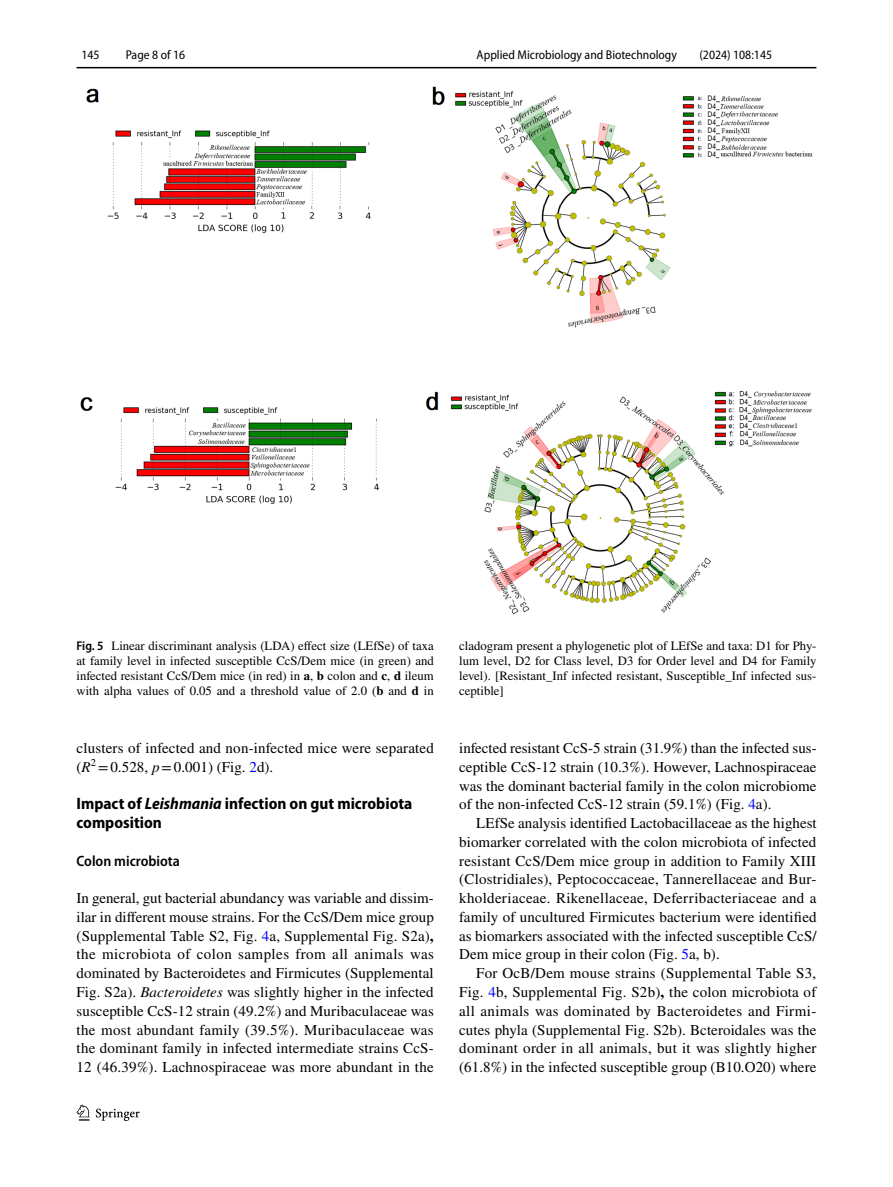
<style>
.page{position:relative;width:893px;height:1187px;background:#fff}
.page>*{position:absolute;margin:0;border:0;box-sizing:border-box;transform-origin:0 0}
.t1{font:700 semi-condensed 16.5px/18.8px "Myriad Pro";color:#000}
.t2{font:15px/18.8px "STIX";letter-spacing:.005em;color:#000;text-align:justify}
.t3{font:600 semi-condensed 15px "Myriad Pro";color:#000}
.t4{font:12.75px/15px "STIX";color:#000;text-align:justify}
.t5{font:semi-condensed 12.75px "Myriad Pro";color:#000}
.s1{font-family:"Myriad Pro";font-weight:600;font-stretch:semi-condensed}
.s2{font-weight:700}
.s3{font-style:italic}
.s4{color:#00f}
</style>
<div class="page">
<hr style="left:77px;top:67px;width:739px;height:1px;background:#000">
<svg style="left:77px;top:1104px;width:12px;height:16px"></svg>
<svg style="left:96px;top:1108px;width:44px;height:12px"></svg>
<img style="left:81px;top:87px;width:731px;height:528px">
<p class="t5" style="left:82px;top:48px;width:20px">145</p>
<p class="t5" style="left:126px;top:48px;width:61px">Page 8 of 16</p>
<p class="t5" style="left:477px;top:48px;width:202px">Applied Microbiology and Biotechnology</p>
<p class="t5" style="left:699px;top:48px;width:74px">(2024) 108:145</p>
<p class="t4" style="left:77px;top:639px;width:359px"><span class="s1">Fig. 5</span> Linear discriminant analysis (LDA) effect size (LEfSe) of taxa at family level in infected susceptible CcS/Dem mice (in green) and infected resistant CcS/Dem mice (in red) in <span class="s2">a</span>, <span class="s2">b</span> colon and <span class="s2">c</span>, <span class="s2">d</span> ileum with alpha values of 0.05 and a threshold value of 2.0 (<span class="s2">b</span> and <span class="s2">d</span> in</p>
<p class="t4" style="left:459px;top:639px;width:359px">cladogram present a phylogenetic plot of LEfSe and taxa: D1 for Phy&shy;lum level, D2 for Class level, D3 for Order level and D4 for Family level). [Resistant_Inf infected resistant, Susceptible_Inf infected sus&shy;ceptible]</p>
<p class="t2" style="left:77px;top:739px;width:359px">clusters of infected and non-infected mice were separated (<span class="s3">R</span><sup>2</sup> =0.528, <span class="s3">p</span>=0.001) (Fig. <span class="s4">2</span>d).</p>
<p class="t1" style="left:77px;top:794px;width:337px">Impact of <span class="s3">Leishmania</span> infection on gut microbiota composition</p>
<p class="t3" style="left:77px;top:852px;width:105px">Colon microbiota</p>
<p class="t2" style="left:77px;top:889px;width:359px">In general, gut bacterial abundancy was variable and dissim&shy;ilar in different mouse strains. For the CcS/Dem mice group (Supplemental Table S2, Fig. <span class="s4">4</span>a, Supplemental Fig. S2a)<span class="s2">, </span>the microbiota of colon samples from all animals was dominated by Bacteroidetes and Firmicutes (Supplemental Fig. S2a). <span class="s3">Bacteroidetes</span> was slightly higher in the infected susceptible CcS-12 strain (49.2%) and Muribaculaceae was the most abundant family (39.5%). Muribaculaceae was the dominant family in infected intermediate strains CcS-12 (46.39%). Lachnospiraceae was more abundant in the</p>
<p class="t2" style="left:459px;top:739px;width:359px">infected resistant CcS-5 strain (31.9%) than the infected sus&shy;ceptible CcS-12 strain (10.3%). However, Lachnospiraceae was the dominant bacterial family in the colon microbiome of the non-infected CcS-12 strain (59.1%) (Fig. <span class="s4">4</span>a).</p>
<p class="t2" style="left:459px;top:814px;width:359px;text-indent:17px">LEfSe analysis identified Lactobacillaceae as the highest biomarker correlated with the colon microbiota of infected resistant CcS/Dem mice group in addition to Family XIII (Clostridiales), Peptococcaceae, Tannerellaceae and Bur&shy;kholderiaceae. Rikenellaceae, Deferribacteriaceae and a family of uncultured Firmicutes bacterium were identified as biomarkers associated with the infected susceptible CcS/ Dem mice group in their colon (Fig. <span class="s4">5</span>a, b).</p>
<p class="t2" style="left:459px;top:964px;width:359px;text-indent:17px">For OcB/Dem mouse strains (Supplemental Table S3, Fig. <span class="s4">4</span>b, Supplemental Fig. S2b)<span class="s2">,</span> the colon microbiota of all animals was dominated by Bacteroidetes and Firmi&shy;cutes phyla (Supplemental Fig. S2b). Bcteroidales was the dominant order in all animals, but it was slightly higher (61.8%) in the infected susceptible group (B10.O20) where</p>
</div>
